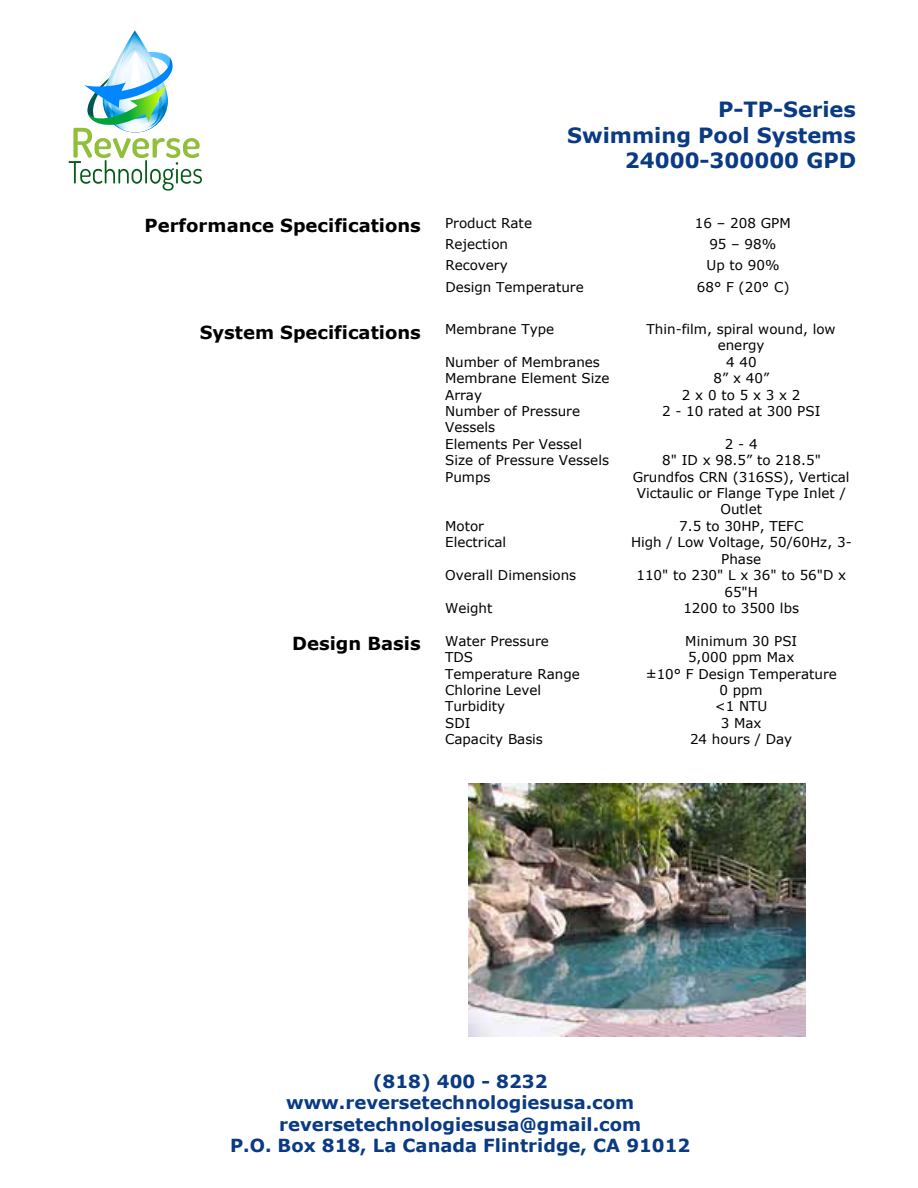
<style>
.page{position:relative;width:918px;height:1188px;background:#fff}
.page>*{position:absolute;margin:0;border:0;box-sizing:border-box;transform-origin:0 0}
.t1{font:700 21px/25.5px "Verdana";color:#093a83;text-align:right}
.t2{font:700 18px/21.6px "Verdana";color:#093a83;text-align:center}
.t3{font:700 18px "Verdana";color:#000}
.t4{font:13.5px/16.4px "Verdana";color:#000;text-align:center}
</style>
<div class="page">
<svg style="left:69px;top:35px;width:133px;height:156px"></svg>
<img style="left:468px;top:783px;width:338px;height:254px">
<h1 class="t1" style="left:567px;top:96px;width:290px">P-TP-Series<br>Swimming Pool Systems<br>24000-300000 GPD</h1>
<h2 class="t3" style="left:145px;top:213px;width:278px">Performance Specifications</h2>
<p class="t4" style="left:445px;top:214px;width:88px">P or d u Rtc eta</p>
<p class="t4" style="left:695px;top:214px;width:97px">16 – 208 GPM</p>
<p class="t4" style="left:445px;top:235px;width:64px">R oi tceje n</p>
<p class="t4" style="left:709px;top:235px;width:68px">95 – 98%</p>
<p class="t4" style="left:445px;top:256px;width:64px">R oce yrev</p>
<p class="t4" style="left:707px;top:256px;width:74px">Up ot 90%</p>
<p class="t4" style="left:445px;top:279px;width:140px">Design Temperature</p>
<p class="t4" style="left:697px;top:279px;width:94px">68° F (20° C)</p>
<h2 class="t3" style="left:200px;top:319px;width:223px">System Specifications</h2>
<p class="t4" style="left:445px;top:321px;width:110px">Membrane Type</p>
<p class="t4" style="left:647px;top:321px;width:190px">Thin-film, spiral wound, low energy</p>
<p class="t4" style="left:445px;top:354px;width:156px">Number of Membranes</p>
<p class="t4" style="left:726px;top:354px;width:32px">4 40</p>
<p class="t4" style="left:445px;top:370px;width:166px">Membrane Element Size</p>
<p class="t4" style="left:714px;top:370px;width:57px">8” x 40”</p>
<p class="t4" style="left:445px;top:386px;width:38px">A yar r</p>
<p class="t4" style="left:682px;top:386px;width:120px">2 0x o t 5 3x 2x</p>
<p class="t4" style="left:445px;top:403px;width:136px;text-align:left">Number of Pressure<br>Vessels</p>
<p class="t4" style="left:662px;top:403px;width:160px">2 - 10 rated at 300 PSI</p>
<p class="t4" style="left:445px;top:436px;width:138px">E me l ne Ps t Vre l esse</p>
<p class="t4" style="left:725px;top:436px;width:34px">2 4-</p>
<p class="t4" style="left:445px;top:452px;width:165px">Size of Pressure Vessels</p>
<p class="t4" style="left:662px;top:452px;width:160px">8" ID x 98.5” to 218.5"</p>
<p class="t4" style="left:445px;top:469px;width:47px">Pumps</p>
<p class="t4" style="left:633px;top:469px;width:219px">G ur n d of Cs R N 3( 1 6 S S V, ) l ac i t re<br>Victaulic or Flange Type Inlet /<br>Outlet</p>
<p class="t4" style="left:445px;top:518px;width:40px">M o ot r</p>
<p class="t4" style="left:679px;top:518px;width:126px">7 5. ot 3 0 H P T, E CF</p>
<p class="t4" style="left:445px;top:534px;width:63px">Electrical</p>
<p class="t4" style="left:631px;top:534px;width:222px">High / Low Voltage, 50/60Hz, 3-<br>Phase</p>
<p class="t4" style="left:445px;top:567px;width:133px">Overall Dimensions</p>
<p class="t4" style="left:636px;top:567px;width:211px">110" to 230" L x 36" to 56"D x<br>65"H</p>
<p class="t4" style="left:445px;top:600px;width:49px">W gie h t</p>
<p class="t4" style="left:683px;top:600px;width:117px">1 2 0 0 ot 3 5 0 0 bl s</p>
<h2 class="t3" style="left:292px;top:631px;width:130px">Design Basis</h2>
<p class="t4" style="left:445px;top:633px;width:105px">Water Pressure</p>
<p class="t4" style="left:685px;top:633px;width:113px">Minimum 30 PSI</p>
<p class="t4" style="left:445px;top:649px;width:29px">TDS</p>
<p class="t4" style="left:688px;top:649px;width:108px">5 0, 00 ppm Max</p>
<p class="t4" style="left:445px;top:665px;width:136px">Temperature Range</p>
<p class="t4" style="left:646px;top:665px;width:193px">±10° F Design Temperature</p>
<p class="t4" style="left:445px;top:682px;width:97px">C h o l n i r l eveLe</p>
<p class="t4" style="left:720px;top:682px;width:45px">0 ppm</p>
<p class="t4" style="left:445px;top:698px;width:62px">T u br di yt i</p>
<p class="t4" style="left:715px;top:698px;width:54px">&lt;1 NTU</p>
<p class="t4" style="left:445px;top:715px;width:27px">SDI</p>
<p class="t4" style="left:721px;top:715px;width:42px">3 M xa</p>
<p class="t4" style="left:445px;top:731px;width:99px">C a p a Bytic a sis</p>
<p class="t4" style="left:690px;top:731px;width:104px">2 4 h o u D/s r a y</p>
<h2 class="t2" style="left:230px;top:1070px;width:462px">(818) 400 - 8232 www.reversetechnologiesusa.com reversetechnologiesusa@gmail.com<br>P.O. Box 818, La Canada Flintridge, CA 91012</h2>
</div>
